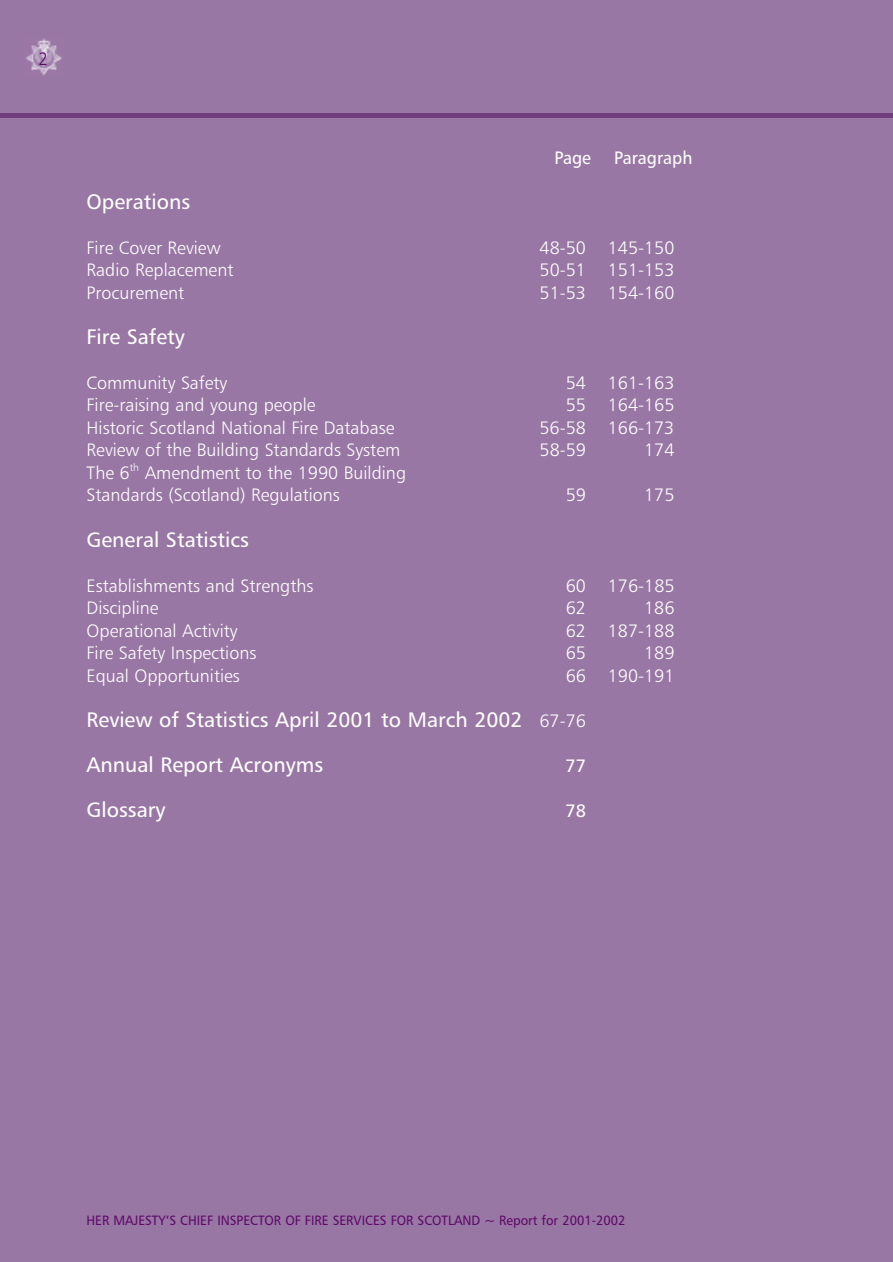
<style>
.page{position:relative;width:893px;height:1262px;background:#fff}
.page>*{position:absolute;margin:0;border:0;box-sizing:border-box;transform-origin:0 0}
.t1{font:21px/45px "Humanist 777 BT Roman B";color:#fff}
.t2{font:18px/22.5px "Humanist 777 BT Light B";color:#fff}
.t3{font:18px "Humanist 777 BT Roman B";color:#fff;scale:.95 1}
.t4{font:18px "Humanist 777 BT Roman B";color:#fff}
.t5{font:18px "Humanist 777 BT Light B";color:#5d0a68;scale:.95 1}
.t6{font:13.5px "Humanist 777 BT Roman B";color:#5d0a68;scale:.95 1}
.s1{font-family:"Humanist 777 BT Light B";font-size:18px}
</style>
<div class="page">
<div style="left:0;top:0;width:892px;height:1262px;background:#9977a4"></div>
<hr style="left:0;top:113px;width:892px;height:4px;background:#723d7e">
<img style="left:25px;top:39px;width:37px;height:37px">
<p class="t5" style="left:39px;top:50px;width:12px">2</p>
<p class="t3" style="left:554px;top:150px;width:40px">Page</p>
<p class="t3" style="left:614px;top:150px;width:84px">Paragraph</p>
<p class="t1" style="left:87px;top:182px;width:105px">Operations</p>
<p class="t2" style="left:87px;top:239px;width:135px">Fire Cover Review</p>
<p class="t2" style="left:539px;top:239px;width:136px">48-50 145-150</p>
<p class="t2" style="left:87px;top:261px;width:148px">Radio Replacement</p>
<p class="t2" style="left:539px;top:261px;width:136px">50-51 151-153</p>
<p class="t2" style="left:87px;top:284px;width:99px">Procurement</p>
<p class="t2" style="left:539px;top:284px;width:136px">51-53 154-160</p>
<p class="t1" style="left:87px;top:317px;width:100px">Fire Safety</p>
<p class="t2" style="left:87px;top:374px;width:142px">Community Safety</p>
<p class="t2" style="left:566px;top:374px;width:110px">54 161-163</p>
<p class="t2" style="left:87px;top:396px;width:230px">Fire-raising and young people</p>
<p class="t2" style="left:566px;top:396px;width:110px">55 164-165</p>
<p class="t2" style="left:87px;top:419px;width:309px">Historic Scotland National Fire Database</p>
<p class="t2" style="left:539px;top:419px;width:136px">56-58 166-173</p>
<p class="t2" style="left:87px;top:441px;width:315px">Review of the Building Standards System</p>
<p class="t2" style="left:539px;top:441px;width:48px">58-59</p>
<p class="t2" style="left:644px;top:441px;width:32px">174</p>
<p class="t2" style="left:87px;top:464px;width:321px">The 6<sup>th</sup> Amendment to the 1990 Building<br>Standards (Scotland) Regulations</p>
<p class="t2" style="left:566px;top:486px;width:22px">59</p>
<p class="t2" style="left:644px;top:486px;width:32px">175</p>
<p class="t1" style="left:87px;top:520px;width:164px">General Statistics</p>
<p class="t2" style="left:87px;top:576px;width:228px">Establishments and Strengths</p>
<p class="t2" style="left:566px;top:576px;width:110px">60 176-185</p>
<p class="t2" style="left:87px;top:599px;width:74px">Discipline</p>
<p class="t2" style="left:566px;top:599px;width:22px">62</p>
<p class="t2" style="left:644px;top:599px;width:32px">186</p>
<p class="t2" style="left:87px;top:621px;width:152px">Operational Activity</p>
<p class="t2" style="left:566px;top:621px;width:110px">62 187-188</p>
<p class="t2" style="left:87px;top:644px;width:171px">Fire Safety Inspections</p>
<p class="t2" style="left:566px;top:644px;width:22px">65</p>
<p class="t2" style="left:644px;top:644px;width:32px">189</p>
<p class="t2" style="left:87px;top:666px;width:155px">Equal Opportunities</p>
<p class="t2" style="left:566px;top:666px;width:110px">66 190-191</p>
<p class="t1" style="left:87px;top:700px;width:501px">Review of Statistics April 2001 to March 2002 <span class="s1">67-76<br></span>Annual Report Acronyms</p>
<p class="t4" style="left:565px;top:757px;width:22px">77</p>
<p class="t1" style="left:87px;top:790px;width:80px">Glossary</p>
<p class="t4" style="left:565px;top:802px;width:22px">78</p>
<p class="t6" style="left:87px;top:1214px;width:569px">HER MAJESTY’S CHIEF INSPECTOR OF FIRE SERVICES FOR SCOTLAND ~ Report for 2001-2002</p>
</div>
